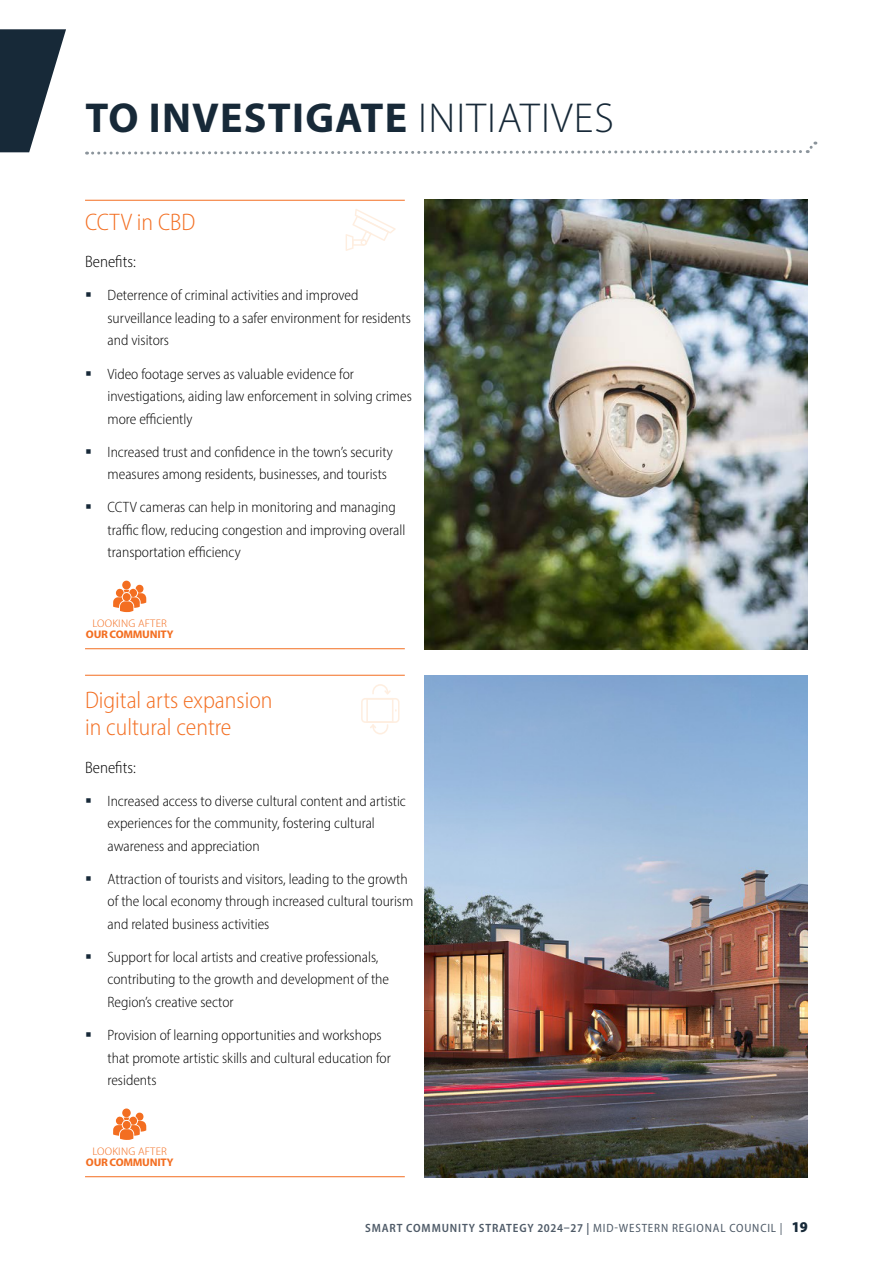
<style>
.page{position:relative;width:893px;height:1263px;background:#fff}
.page>*{position:absolute;margin:0;border:0;box-sizing:border-box;transform-origin:0 0}
.Main_Heading{font:700 42px "Myriad Pro";letter-spacing:.03em;color:#172938}
.Heading_2{font:300 semi-condensed 24px/27px "Myriad Pro";color:#f36e21}
.Body_Copy{font:300 semi-condensed 16.5px "Myriad Pro";color:#000}
.t1{font:300 semi-condensed 15px/22.5px "Myriad Pro";color:#000}
.t2{font:600 semi-condensed 12px "Myriad Pro";letter-spacing:.07em;color:#4e5a67}
.Goal_Headings_no_TOC{font:300 semi-condensed 11.1px/11.1px "Myriad Pro";letter-spacing:.02em;color:#f36e21;text-align:center;scale:1.12 1}
.s1{font-weight:300}
.s2{font-weight:700}
.s3{font-weight:400}
.s4{font-weight:900;font-size:15px;color:#172938}
</style>
<div class="page">
<svg style="left:87px;top:141px;width:730px;height:14px"></svg>
<svg style="left:0;top:29px;width:66px;height:123px"></svg>
<img style="left:425px;top:200px;width:383px;height:449px">
<img style="left:425px;top:676px;width:383px;height:502px">
<hr style="left:85px;top:675px;width:320px;height:1px;background:#f36e21">
<hr style="left:85px;top:1176px;width:320px;height:1px;background:#f36e21">
<hr style="left:85px;top:200px;width:320px;height:1px;background:#f36e21">
<hr style="left:85px;top:648px;width:320px;height:1px;background:#f36e21">
<div style="left:122px;top:581px;width:9px;height:8px;background:#f36e21;border-radius:50%"></div>
<svg style="left:113px;top:585px;width:33px;height:27px"></svg>
<svg style="left:122px;top:1108px;width:9px;height:9px"></svg>
<svg style="left:113px;top:1113px;width:33px;height:27px"></svg>
<svg style="left:346px;top:209px;width:50px;height:42px"></svg>
<svg style="left:361px;top:684px;width:38px;height:50px"></svg>
<p class="Main_Heading" style="left:85px;top:90px;width:530px">TO INVESTIGATE <span class="s1">INITIATIVES</span></p>
<p class="Heading_2" style="left:85px;top:208px;width:112px">CCTV in CBD</p>
<p class="Body_Copy" style="left:85px;top:252px;width:52px">Benefits:</p>
<p class="t1" style="left:108px;top:284px;width:305px">Deterrence of criminal activities and improved surveillance leading to a safer environment for residents and visitors</p>
<p class="t1" style="left:108px;top:362px;width:306px">Video footage serves as valuable evidence for investigations, aiding law enforcement in solving crimes more efficiently</p>
<p class="t1" style="left:108px;top:440px;width:287px">Increased trust and confidence in the town’s security measures among residents, businesses, and tourists</p>
<p class="t1" style="left:108px;top:496px;width:299px">CCTV cameras can help in monitoring and managing traffic flow, reducing congestion and improving overall transportation efficiency</p>
<p class="Goal_Headings_no_TOC" style="left:86px;top:617px;width:80px">LOOKING AFTER<br><span class="s2">OUR COMMUNITY</span></p>
<p class="Heading_2" style="left:85px;top:686px;width:189px">Digital arts expansion in cultural centre</p>
<p class="Body_Copy" style="left:85px;top:757px;width:52px">Benefits:</p>
<p class="t1" style="left:108px;top:789px;width:300px">Increased access to diverse cultural content and artistic experiences for the community, fostering cultural awareness and appreciation</p>
<p class="t1" style="left:108px;top:867px;width:307px">Attraction of tourists and visitors, leading to the growth of the local economy through increased cultural tourism and related business activities</p>
<p class="t1" style="left:108px;top:945px;width:283px">Support for local artists and creative professionals, contributing to the growth and development of the<br>Region’s creative sector</p>
<p class="t1" style="left:108px;top:1024px;width:285px">Provision of learning opportunities and workshops that promote artistic skills and cultural education for residents</p>
<p class="Goal_Headings_no_TOC" style="left:86px;top:1145px;width:80px">LOOKING AFTER<br><span class="s2">OUR COMMUNITY</span></p>
<p class="t2" style="left:365px;top:1220px;width:444px">SMART COMMUNITY STRATEGY 2024–27 | <span class="s3">MID-WESTERN REGIONAL COUNCIL |</span> <span class="s4">19</span></p>
</div>
